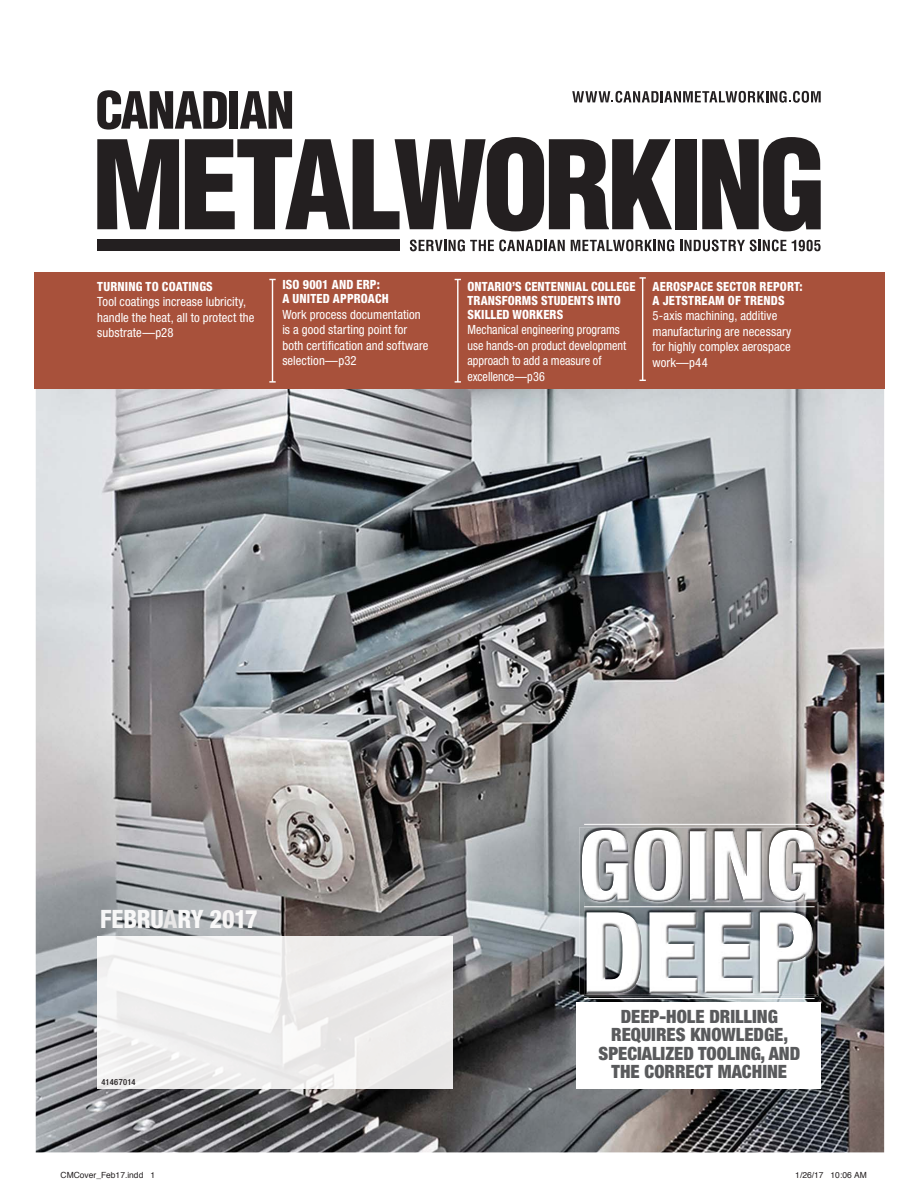
<style>
.page{position:relative;width:918px;height:1188px;background:#fff}
.page>*{position:absolute;margin:0;border:0;box-sizing:border-box;transform-origin:0 0}
.t1{font:800 condensed 25.35px "Helvetica Neue LT Std";letter-spacing:-.015em;color:#f8f8f8;scale:.95 1}
.t2{font:900 condensed 18.3px/18.3px "Helvetica Neue LT Std";color:#595a5c;text-align:center}
.t3{font:condensed 12.75px/15.5px "Helvetica Neue LT Std";letter-spacing:.005em;color:#fff}
.t4{font:800 condensed 12.75px/14.1px "Helvetica Neue LT Std";letter-spacing:.015em;color:#fff;scale:.96 1}
.t5{font:condensed 12.75px/15.5px "Helvetica Neue LT Std";letter-spacing:.005em;color:#fff;scale:.96 1}
.t6{font:8.4px "Helvetica";color:#231f20}
.t7{font:500 condensed 8.4px "Helvetica Neue LT Std";letter-spacing:.035em;color:#231f20}
.s1{color:#f6f5f6}
.s2{color:#f6f6f6}
.s3{color:#e8e7e7}
.s4{color:#f9f9f9}
.s5{color:#f7f5f5}
.s6{color:#faf9f8}
.s7{color:#faf9f9}
</style>
<div class="page">
<img style="left:36px;top:389px;width:848px;height:763px">
<img style="left:97px;top:937px;width:356px;height:152px">
<div style="left:34px;top:272px;width:850px;height:117px;background:#a8513b"></div>
<svg style="left:97px;top:90px;width:130px;height:40px"></svg>
<div style="left:230px;top:91px;width:8px;height:38px;background:#231f20"></div>
<svg style="left:240px;top:91px;width:52px;height:38px"></svg>
<svg style="left:410px;top:240px;width:155px;height:11px"></svg>
<svg style="left:571px;top:240px;width:103px;height:11px"></svg>
<svg style="left:680px;top:240px;width:106px;height:11px"></svg>
<svg style="left:792px;top:240px;width:29px;height:11px"></svg>
<svg style="left:572px;top:91px;width:249px;height:12px"></svg>
<svg style="left:185px;top:137px;width:487px;height:94px"></svg>
<div style="left:676px;top:139px;width:21px;height:90px;background:#231f20"></div>
<svg style="left:702px;top:137px;width:119px;height:94px"></svg>
<svg style="left:97px;top:139px;width:82px;height:90px"></svg>
<div style="left:97px;top:240px;width:303px;height:11px;background:#231f20"></div>
<hr style="left:272px;top:280px;width:1px;height:102px;background:#fff">
<svg style="left:269px;top:381px;width:7px;height:2px"></svg>
<hr style="left:457px;top:280px;width:2px;height:102px;background:#fff">
<hr style="left:642px;top:278px;width:1px;height:102px;background:#fff">
<svg style="left:639px;top:277px;width:7px;height:2px"></svg>
<img style="left:101px;top:910px;width:156px;height:19px">
<img style="left:579px;top:827px;width:239px;height:168px">
<img style="left:584px;top:829px;width:234px;height:166px">
<img style="left:582px;top:844px;width:1px;height:44px">
<img style="left:583px;top:842px;width:1px;height:49px">
<img style="left:584px;top:830px;width:232px;height:72px">
<img style="left:586px;top:912px;width:227px;height:81px">
<div style="left:577px;top:1003px;width:244px;height:86px;background:#fff"></div>
<hr style="left:584px;top:906px;width:231px;height:1px;background:#fff">
<hr style="left:584px;top:824px;width:231px;height:1px;background:#fff">
<hr style="left:584px;top:998px;width:231px;height:1px;background:#fff">
<p class="t4" style="left:97px;top:279px;width:122px">TURNING TO COATINGS</p>
<p class="t3" style="left:97px;top:295px;width:159px">Tool coatings increase lubricity, handle the heat, all to protect the substrate—p28</p>
<p class="t4" style="left:282px;top:278px;width:112px">ISO 9001 AND ERP:<br>A UNITED APPROACH</p>
<p class="t3" style="left:282px;top:308px;width:148px">Work process documentation is a good starting point for both certification and software selection—p32</p>
<p class="t4" style="left:467px;top:279px;width:177px">ONTARIO’S CENTENNIAL COLLEGE<br>TRANSFORMS STUDENTS INTO<br>SKILLED WORKERS</p>
<p class="t5" style="left:467px;top:323px;width:167px">Mechanical engineering programs use hands-on product development approach to add a measure of excellence—p36</p>
<p class="t4" style="left:653px;top:279px;width:158px">AEROSPACE SECTOR REPORT:<br>A JETSTREAM OF TRENDS</p>
<p class="t3" style="left:653px;top:309px;width:140px">5-axis machining, additive manufacturing are necessary for highly complex aerospace work—p44</p>
<h1 class="t1" style="left:100px;top:905px;width:167px"><span class="s1">F</span><span class="s2">E</span>BR<span class="s2">U</span><span class="s3">A</span><span class="s4">R</span>Y 2<span class="s5">0</span><span class="s6">1</span><span class="s7">7</span></h1>
<p class="t7" style="left:102px;top:1077px;width:36px">41467014</p>
<h2 class="t2" style="left:599px;top:1007px;width:203px">DEEP-HOLE DRILLING<br>REQUIRES KNOWLEDGE,<br>SPECIALIZED TOOLING, AND<br>THE CORRECT MACHINE</h2>
<p class="t6" style="left:61px;top:1171px;width:96px">CMCover_Feb17.indd 1</p>
<p class="t6" style="left:795px;top:1171px;width:73px">1/26/17 10:06 AM</p>
</div>
